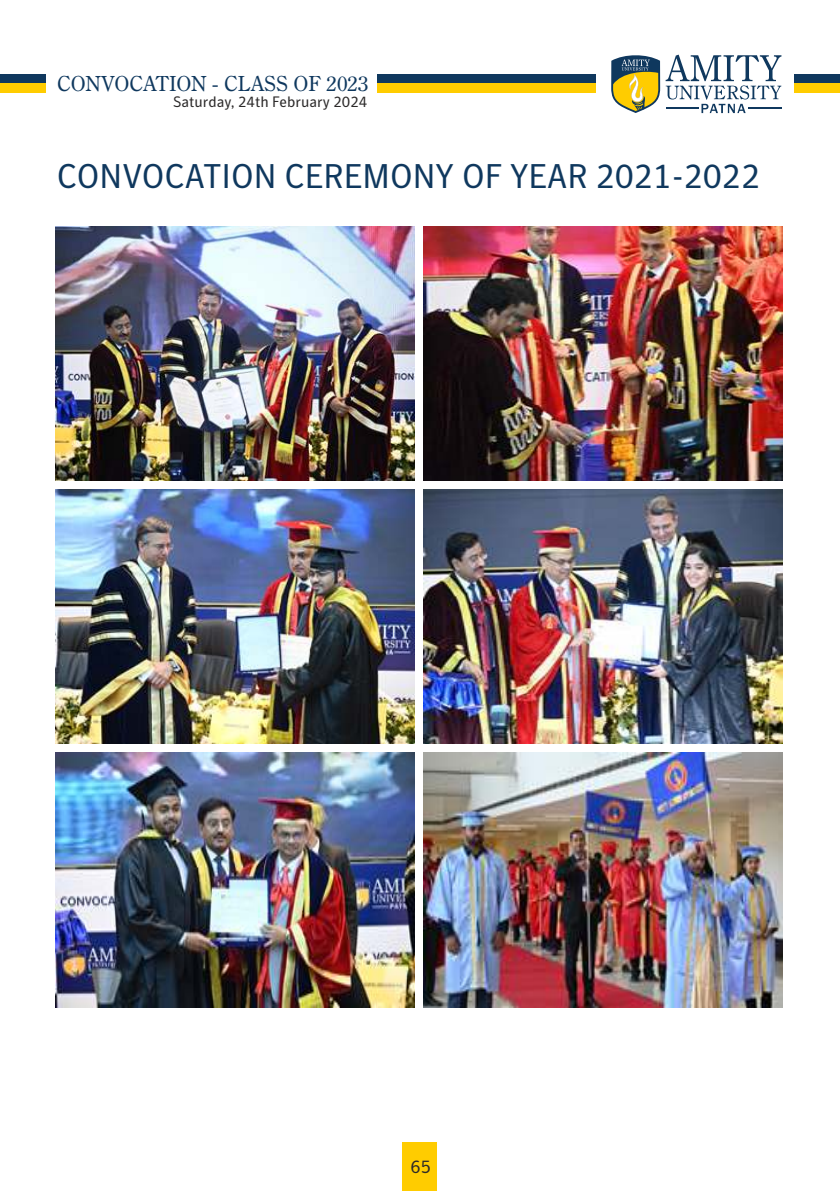
<style>
.page{position:relative;width:840px;height:1191px;background:#fff}
.page>*{position:absolute;margin:0;border:0;box-sizing:border-box;transform-origin:0 0}
.t1{font:34px "Symantec Sans";color:#0f385e}
.t2{font:20.8px "Century Oldstyle BT";color:#0f385e}
.t3{font:18px "Symantec Sans";color:#2b2929}
.t4{font:15px "Symantec Sans";color:#2b2929}
</style>
<div class="page">
<img style="left:0;top:54px;width:839px;height:1137px">
<p class="t2" style="left:57px;top:75px;width:313px">CONVOCATION - CLASS OF 2023</p>
<p class="t4" style="left:173px;top:96px;width:195px">Saturday, 24th February 2024</p>
<p class="t1" style="left:57px;top:164px;width:704px">CONVOCATION CEREMONY OF YEAR 2021-2022</p>
<p class="t3" style="left:410px;top:1160px;width:22px">65</p>
</div>
